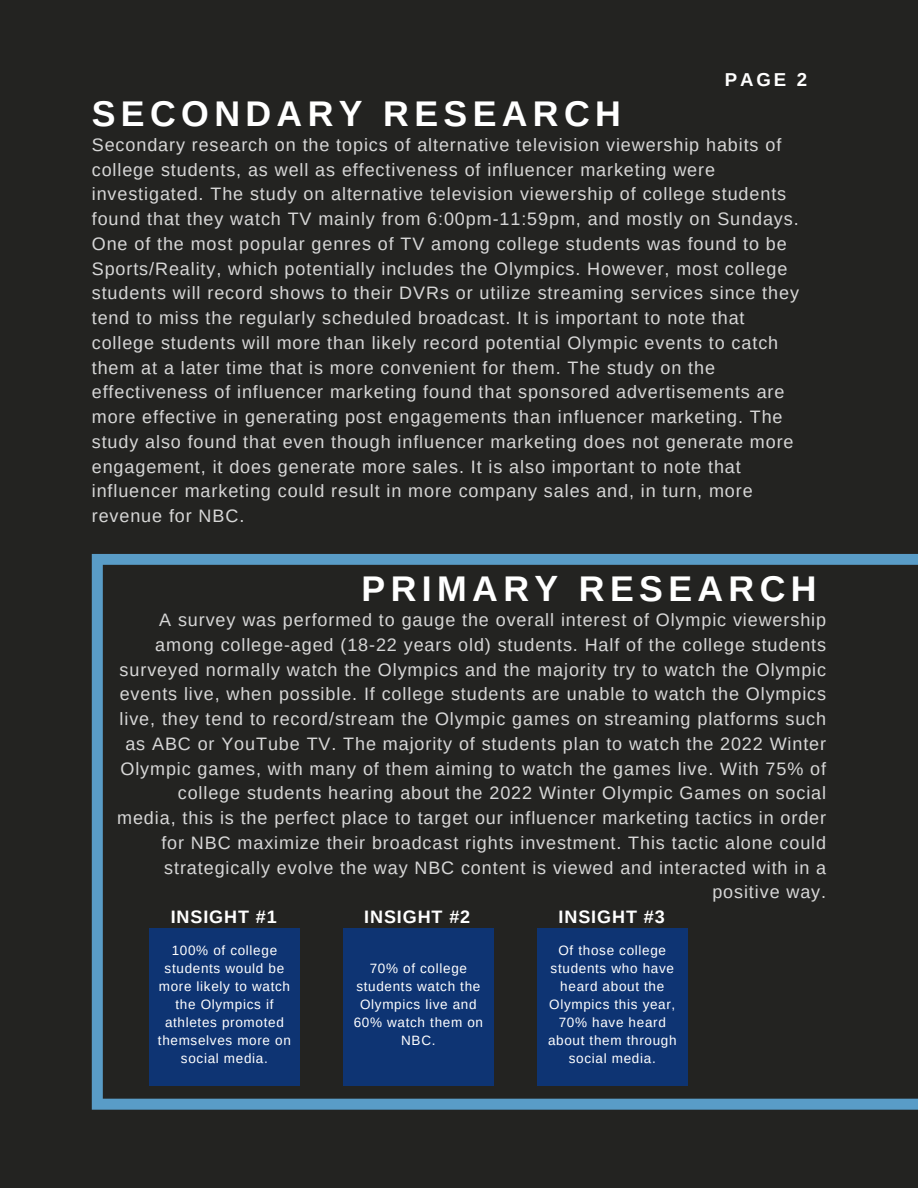
<style>
.page{position:relative;width:918px;height:1188px;background:#232321}
.page>*{position:absolute;margin:0;border:0;box-sizing:border-box;transform-origin:0 0}
.t1{font:700 35.7px "Arimo";letter-spacing:.15em;color:#fff}
.t2{font:700 18.6px "Arimo";color:#fff}
.t3{font:18px/24.8px "Arimo";letter-spacing:.05em;color:#d7d7d7;text-align:right}
.t4{font:700 18px "Arimo";letter-spacing:.05em;color:#fff}
.t5{font:13.5px/18px "Arimo";letter-spacing:.05em;color:#fff;text-align:center}
</style>
<div class="page">
<svg style="left:92px;top:554px;width:826px;height:556px"></svg>
<div style="left:149px;top:928px;width:151px;height:158px;background:#0e3473"></div>
<div style="left:343px;top:928px;width:150px;height:158px;background:#0e3473"></div>
<div style="left:537px;top:928px;width:151px;height:158px;background:#0e3473"></div>
<p class="t1" style="left:92px;top:93px;width:531px">SECONDARY RESEARCH</p>
<p class="t2" style="left:725px;top:69px;width:84px">PAGE 2</p>
<p class="t3" style="left:92px;top:132px;width:709px;text-align:left">Secondary research on the topics of alternative television viewership habits of college students, as well as effectiveness of influencer marketing were investigated. The study on alternative television viewership of college students found that they watch TV mainly from 6:00pm-11:59pm, and mostly on Sundays.<br>One of the most popular genres of TV among college students was found to be Sports/Reality, which potentially includes the Olympics. However, most college students will record shows to their DVRs or utilize streaming services since they tend to miss the regularly scheduled broadcast. It is important to note that college students will more than likely record potential Olympic events to catch them at a later time that is more convenient for them. The study on the effectiveness of influencer marketing found that sponsored advertisements are more effective in generating post engagements than influencer marketing. The study also found that even though influencer marketing does not generate more engagement, it does generate more sales. It is also important to note that influencer marketing could result in more company sales and, in turn, more revenue for NBC.</p>
<p class="t1" style="left:362px;top:568px;width:457px">PRIMARY RESEARCH</p>
<p class="t3" style="left:117px;top:607px;width:711px">A survey was performed to gauge the overall interest of Olympic viewership among college-aged (18-22 years old) students. Half of the college students surveyed normally watch the Olympics and the majority try to watch the Olympic events live, when possible. If college students are unable to watch the Olympics live, they tend to record/stream the Olympic games on streaming platforms such as ABC or YouTube TV. The majority of students plan to watch the 2022 Winter Olympic games, with many of them aiming to watch the games live. With 75% of college students hearing about the 2022 Winter Olympic Games on social media, this is the perfect place to target our influencer marketing tactics in order for NBC maximize their broadcast rights investment. This tactic alone could strategically evolve the way NBC content is viewed and interacted with in a positive way.</p>
<p class="t4" style="left:171px;top:907px;width:108px">INSIGHT #1</p>
<p class="t4" style="left:364px;top:907px;width:108px">INSIGHT #2</p>
<p class="t4" style="left:559px;top:907px;width:108px">INSIGHT #3</p>
<p class="t5" style="left:158px;top:941px;width:135px">100% of college students would be more likely to watch the Olympics if athletes promoted themselves more on social media.</p>
<p class="t5" style="left:548px;top:941px;width:130px">Of those college students who have heard about the<br>Olympics this year,<br>70% have heard about them through social media.</p>
<p class="t5" style="left:354px;top:960px;width:131px">70% of college students watch the<br>Olympics live and<br>60% watch them on<br>NBC.</p>
</div>
